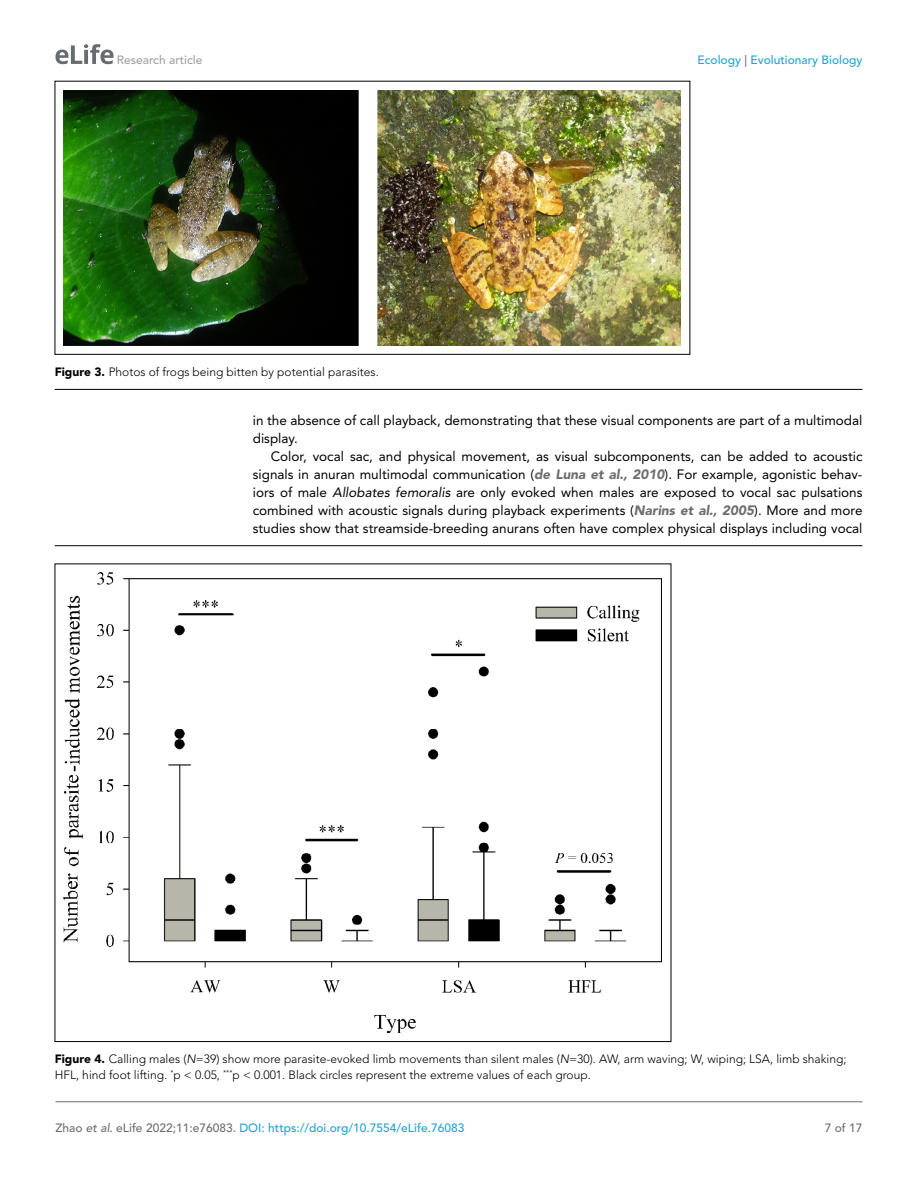
<style>
.page{position:relative;width:918px;height:1188px;background:#fff}
.page>*{position:absolute;margin:0;border:0;box-sizing:border-box;transform-origin:0 0}
.t1{font:13.5px/18px "Avenir LT Std";color:#000}
.t2{font:300 12px/16.5px "Avenir LT Std";color:#000}
.t3{font:500 12px "Avenir LT Std";color:#1ea4d7}
.t4{font:500 12px "Avenir LT Std";color:#a3a09f}
.t5{font:500 12px "Avenir LT Std";color:#6e6e70}
.s1{color:#6e6e70}
.s2{font-weight:900}
.s3{font-weight:900;font-style:italic;color:#6e6e70}
.s4{font-style:italic}
.s5{font-style:italic;color:#6e6e70}
</style>
<div class="page">
<svg style="left:55px;top:44px;width:59px;height:20px"></svg>
<hr style="left:56px;top:1101px;width:806px;height:1px;background:#6e6e70">
<hr style="left:55px;top:389px;width:807px;height:1px;background:#000">
<img style="left:64px;top:90px;width:617px;height:255px">
<div style="left:55px;top:81px;width:635px;height:274px;border:1px solid #000"></div>
<hr style="left:55px;top:545px;width:807px;height:1px;background:#000">
<img style="left:64px;top:573px;width:598px;height:460px">
<p class="t4" style="left:117px;top:53px;width:87px">Research article</p>
<p class="t3" style="left:698px;top:53px;width:166px">Ecology <span class="s1">|</span> Evolutionary Biology</p>
<p class="t2" style="left:55px;top:363px;width:326px"><span class="s2">Figure 3.</span> Photos of frogs being bitten by potential parasites.</p>
<p class="t1" style="left:253px;top:412px;width:611px">in the absence of call playback, demonstrating that these visual components are part of a multimodal display.</p>
<p class="t1" style="left:253px;top:448px;width:611px;text-align:justify;text-indent:18px">Color, vocal sac, and physical movement, as visual subcomponents, can be added to acoustic signals in anuran multimodal communication (<span class="s3">de Luna et al., 2010</span>). For example, agonistic behav&shy;iors of male <span class="s4">Allobates femoralis</span> are only evoked when males are exposed to vocal sac pulsations combined with acoustic signals during playback experiments (<span class="s3">Narins et al., 2005</span>). More and more studies show that streamside-breeding anurans often have complex physical displays including vocal</p>
<p class="t2" style="left:55px;top:1050px;width:793px"><span class="s2">Figure 4.</span> Calling males (<span class="s4">N</span>=39) show more parasite-evoked limb movements than silent males (<span class="s4">N</span>=30). AW, arm waving; W, wiping; LSA, limb shaking;<br>HFL, hind foot lifting. <sup>*</sup>p &lt; 0.05, <sup>***</sup>p &lt; 0.001. Black circles represent the extreme values of each group.</p>
<p class="t3" style="left:56px;top:1121px;width:410px"><span class="s1">Zhao</span> <span class="s5">et al</span><span class="s1">. eLife 2022;11:e76083.</span> DOI: https://doi.org/10.7554/eLife.76083</p>
<p class="t5" style="left:825px;top:1121px;width:39px">7 of 17</p>
</div>
